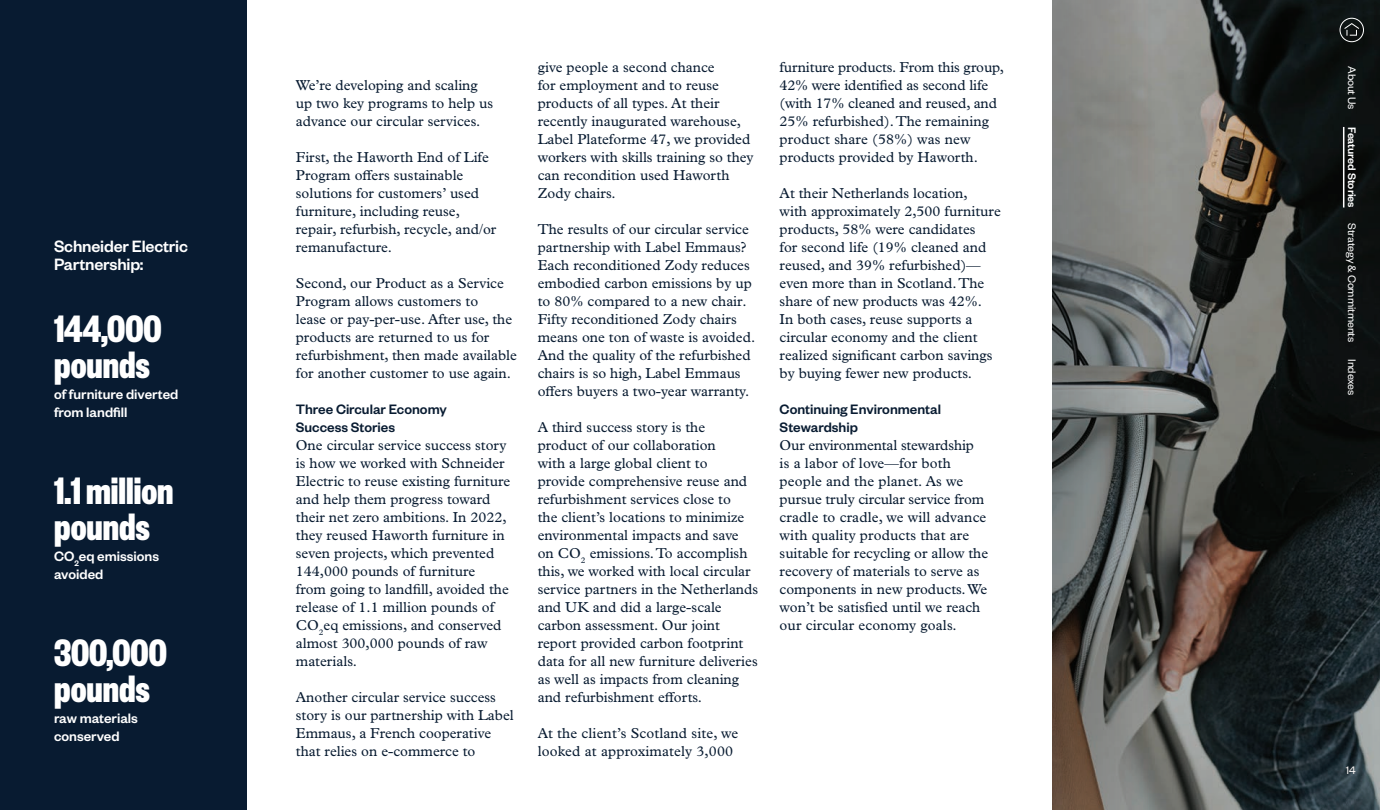
<style>
.page{position:relative;width:1380px;height:810px;background:#fff}
.page>*{position:absolute;margin:0;border:0;box-sizing:border-box;transform-origin:0 0}
.t1{font:42px/36px "Founders Grotesk Bold X Cnd";color:#fff}
.t2{font:500 18px/18px "Founders Grotesk";letter-spacing:-.01em;color:#fff}
.t3{font:500 15px/18px "Founders Grotesk";color:#fff}
.t4{font:500 15px/18px "Founders Grotesk";color:#081b31}
.t5{font:14.4px/18px "Plantin MT Pro";color:#081b31}
.t6{font:12px "Founders Grotesk";letter-spacing:-.01em;color:#fff}
.t7{font:500 12px "Founders Grotesk";letter-spacing:-.01em;color:#fff}
</style>
<div class="page">
<img style="left:1053px;top:0;width:327px;height:810px">
<div style="left:0;top:0;width:247px;height:810px;background:#081b31"></div>
<hr style="left:1343px;top:127px;width:1px;height:81px;background:#fff">
<svg style="left:1340px;top:18px;width:24px;height:24px"></svg>
<p class="t2" style="left:54px;top:236px;width:135px">Schneider Electric<br>Partnership:</p>
<h1 class="t1" style="left:54px;top:308px;width:109px">144,000 pounds</h1>
<p class="t3" style="left:54px;top:384px;width:126px">of furniture diverted from landfill</p>
<h1 class="t1" style="left:54px;top:470px;width:121px">1.1 million pounds</h1>
<p class="t3" style="left:54px;top:546px;width:107px">CO<sub>2</sub>eq emissions avoided</p>
<h1 class="t1" style="left:54px;top:632px;width:114px">300,000 pounds</h1>
<p class="t3" style="left:54px;top:708px;width:85px">raw materials conserved</p>
<p class="t5" style="left:296px;top:76px;width:199px">We’re developing and scaling up two key programs to help us advance our circular services.</p>
<p class="t5" style="left:296px;top:148px;width:202px">First, the Haworth End of Life<br>Program offers sustainable solutions for customers’ used furniture, including reuse, repair, refurbish, recycle, and/or remanufacture.</p>
<p class="t5" style="left:296px;top:274px;width:223px">Second, our Product as a Service Program allows customers to<br>lease or pay-per-use. After use, the products are returned to us for refurbishment, then made available for another customer to use again.</p>
<p class="t4" style="left:296px;top:399px;width:153px">Three Circular Economy<br>Success Stories</p>
<p class="t5" style="left:296px;top:436px;width:216px">One circular service success story is how we worked with Schneider<br>Electric to reuse existing furniture and help them progress toward their net zero ambitions. In 2022, they reused Haworth furniture in seven projects, which prevented<br>144,000 pounds of furniture<br>from going to landfill, avoided the release of 1.1 million pounds of<br>CO<sub>2</sub>eq emissions, and conserved almost 300,000 pounds of raw materials.</p>
<p class="t5" style="left:296px;top:688px;width:219px">Another circular service success story is our partnership with Label<br>Emmaus, a French cooperative that relies on e-commerce to</p>
<p class="t5" style="left:538px;top:58px;width:217px">give people a second chance<br>for employment and to reuse products of all types. At their recently inaugurated warehouse,<br>Label Plateforme 47, we provided workers with skills training so they can recondition used Haworth<br>Zody chairs.</p>
<p class="t5" style="left:538px;top:220px;width:219px">The results of our circular service partnership with Label Emmaus?<br>Each reconditioned Zody reduces embodied carbon emissions by up to 80% compared to a new chair.<br>Fifty reconditioned Zody chairs means one ton of waste is avoided.<br>And the quality of the refurbished chairs is so high, Label Emmaus offers buyers a two-year warranty.</p>
<p class="t5" style="left:538px;top:418px;width:222px">A third success story is the product of our collaboration<br>with a large global client to<br>provide comprehensive reuse and refurbishment services close to<br>the client’s locations to minimize environmental impacts and save on CO<sub>2</sub> emissions. To accomplish this, we worked with local circular service partners in the Netherlands and UK and did a large-scale carbon assessment. Our joint report provided carbon footprint data for all new furniture deliveries as well as impacts from cleaning and refurbishment efforts.</p>
<p class="t5" style="left:538px;top:724px;width:202px">At the client’s Scotland site, we looked at approximately 3,000</p>
<p class="t5" style="left:780px;top:58px;width:226px">furniture products. From this group,<br>42% were identified as second life (with 17% cleaned and reused, and<br>25% refurbished). The remaining product share (58%) was new products provided by Haworth.</p>
<p class="t5" style="left:780px;top:184px;width:223px">At their Netherlands location,<br>with approximately 2,500 furniture products, 58% were candidates<br>for second life (19% cleaned and reused, and 39% refurbished)— even more than in Scotland. The share of new products was 42%.<br>In both cases, reuse supports a circular economy and the client realized significant carbon savings by buying fewer new products.</p>
<p class="t4" style="left:780px;top:399px;width:163px">Continuing Environmental<br>Stewardship</p>
<p class="t5" style="left:780px;top:436px;width:210px">Our environmental stewardship<br>is a labor of love—for both people and the planet. As we pursue truly circular service from cradle to cradle, we will advance with quality products that are suitable for recycling or allow the recovery of materials to serve as components in new products. We won’t be satisfied until we reach our circular economy goals.</p>
<p class="t6" style="left:1359px;top:66px;width:45px;rotate:90deg">About Us</p>
<p class="t7" style="left:1360px;top:127px;width:82px;rotate:90deg">Featured Stories</p>
<p class="t6" style="left:1359px;top:223px;width:120px;rotate:90deg">Strategy &amp; Commitments</p>
<p class="t6" style="left:1359px;top:359px;width:38px;rotate:90deg">Indexes</p>
<p class="t6" style="left:1346px;top:763px;width:11px">14</p>
</div>
